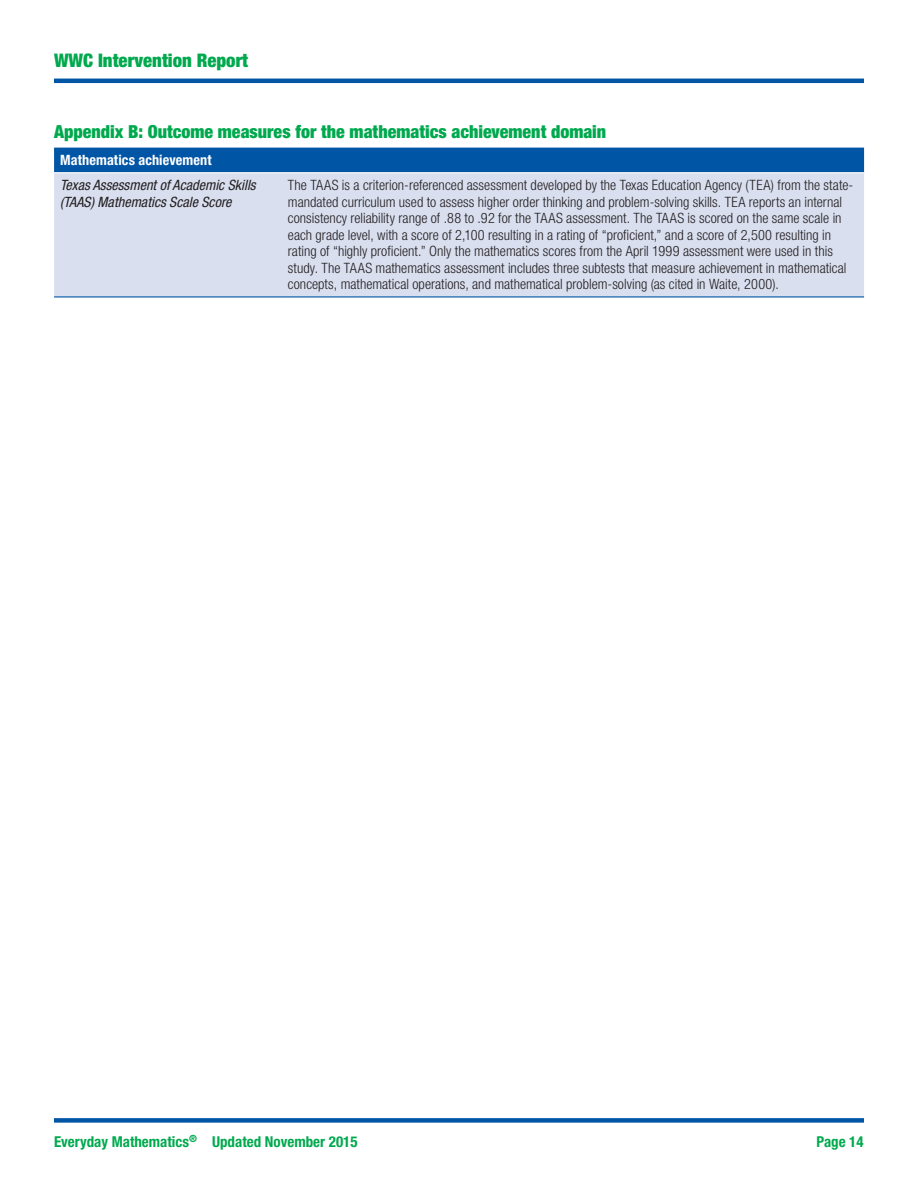
<style>
.page{position:relative;width:918px;height:1188px;background:#fff}
.page>*{position:absolute;margin:0;border:0;box-sizing:border-box;transform-origin:0 0}
.t1{font:900 condensed 18.75px "Helvetica Neue LT Std";color:#00a94e}
.Appendix_table_tit{font:900 condensed 18px "Helvetica Neue LT Std";color:#00a94e}
.t2{font:700 condensed 15px "Helvetica Neue LT Std";color:#00a94e}
.Table_body_text{font:300 condensed 14.25px/16.5px "Helvetica Neue LT Std";color:#231f20}
.Table_row_head-ita{font:italic condensed 14.25px/16.5px "Helvetica Neue LT Std";color:#231f20}
.Table_sub_head_whi{font:700 condensed 14.25px "Helvetica Neue LT Std";letter-spacing:.01em;color:#fff}
</style>
<div class="page">
<div style="left:54px;top:1118px;width:810px;height:5px;background:#0155a5"></div>
<hr style="left:54px;top:79px;width:810px;height:4px;background:#0155a5">
<div style="left:54px;top:148px;width:810px;height:24px;background:#0155a5"></div>
<div style="left:54px;top:173px;width:810px;height:123px;background:#d9dfef"></div>
<hr style="left:54px;top:296px;width:228px;height:2px;background:#0155a5">
<hr style="left:282px;top:296px;width:582px;height:2px;background:#0155a5">
<h1 class="t1" style="left:54px;top:49px;width:196px">WWC Intervention Report</h1>
<p class="Appendix_table_tit" style="left:54px;top:121px;width:554px">Appendix B: Outcome measures for the mathematics achievement domain</p>
<p class="Table_sub_head_whi" style="left:60px;top:152px;width:153px">Mathematics achievement</p>
<p class="Table_row_head-ita" style="left:60px;top:178px;width:197px">Texas Assessment of Academic Skills (TAAS) Mathematics Scale Score</p>
<p class="Table_body_text" style="left:288px;top:177px;width:567px">The TAAS is a criterion-referenced assessment developed by the Texas Education Agency (TEA) from the state&shy;mandated curriculum used to assess higher order thinking and problem-solving skills. TEA reports an internal consistency reliability range of .88 to .92 for the TAAS assessment. The TAAS is scored on the same scale in each grade level, with a score of 2,100 resulting in a rating of “proficient,” and a score of 2,500 resulting in rating of “highly proficient.” Only the mathematics scores from the April 1999 assessment were used in this study. The TAAS mathematics assessment includes three subtests that measure achievement in mathematical concepts, mathematical operations, and mathematical problem-solving (as cited in Waite, 2000).</p>
<p class="t2" style="left:54px;top:1132px;width:305px">Everyday Mathematics<sup>®</sup> Updated November 2015</p>
<p class="t2" style="left:817px;top:1132px;width:49px">Page 14</p>
</div>
